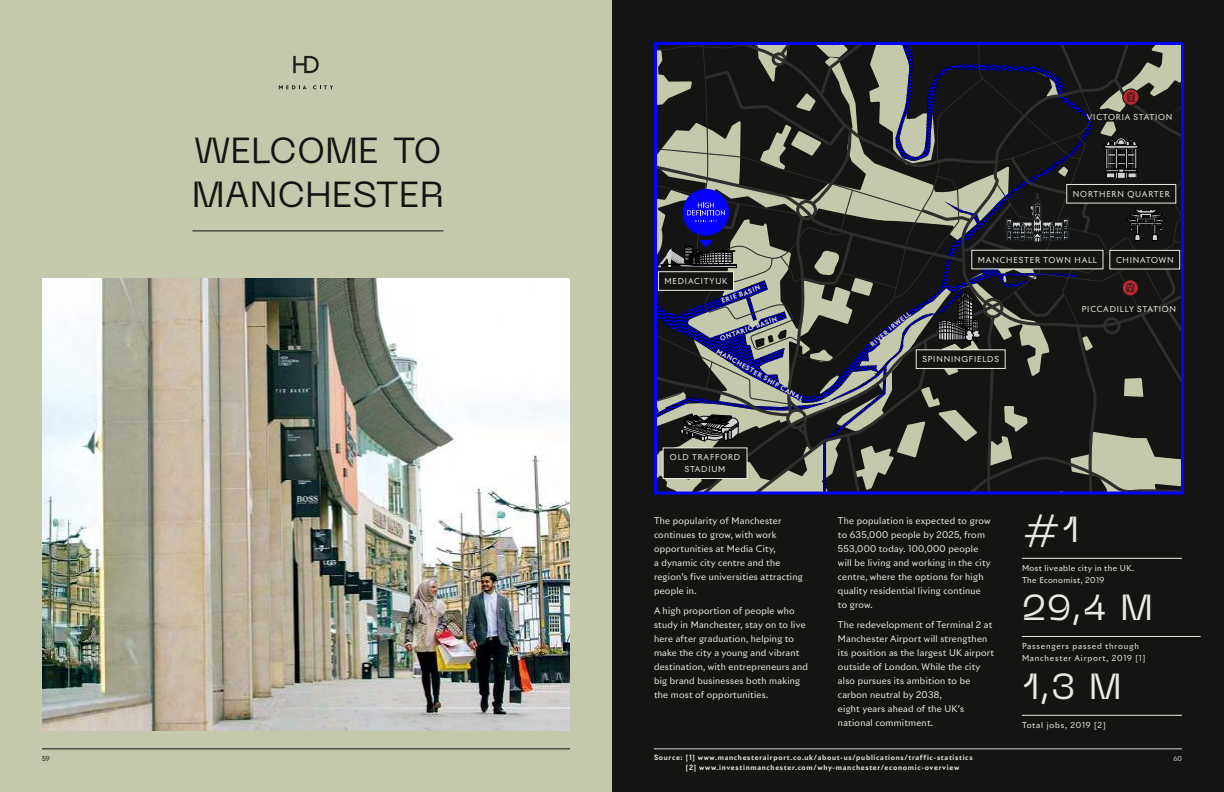
<style>
.page{position:relative;width:1224px;height:792px;background:#fff}
.page>*{position:absolute;margin:0;border:0;box-sizing:border-box;transform-origin:0 0}
.t1{font:36px/43.2px "Neue Machina";letter-spacing:.005em;color:#141412}
.t2{font:36px "Neue Machina";color:#ebebe6}
.t3{font:9px/14px "Riviera Nights";letter-spacing:.03em;color:#ebebe6}
.t4{font:8px/12px "Riviera Nights";letter-spacing:.1em;color:#ebebe6}
.t5{font:8px/12px "Riviera Nights";letter-spacing:.05em;color:#ebebe6}
.t6{font:700 7px/10px "Riviera Nights";letter-spacing:.1em;color:#ebebe6}
.t7{font:700 6.5px "Riviera Nights";color:#ebebe6}
.t8{font:6.5px "Riviera Nights";color:#141412}
.t9{font:6.5px "Riviera Nights";color:#d3d3d3}
</style>
<div class="page">
<div style="left:0;top:0;width:612px;height:792px;background:#c3c9aa"></div>
<div style="left:612px;top:0;width:612px;height:792px;background:#141412"></div>
<img style="left:42px;top:278px;width:528px;height:453px">
<hr style="left:1022px;top:636px;width:179px;height:1px;background:#ebebe6">
<hr style="left:1022px;top:558px;width:160px;height:1px;background:#ebebe6">
<hr style="left:1022px;top:715px;width:160px;height:1px;background:#ebebe6">
<hr style="left:192px;top:231px;width:252px;height:1px;background:#141412">
<hr style="left:654px;top:749px;width:528px;height:1px;background:#d3d3d3">
<hr style="left:42px;top:749px;width:528px;height:1px;background:#141412">
<svg style="left:293px;top:56px;width:26px;height:17px"></svg>
<svg style="left:279px;top:85px;width:27px;height:4px"></svg>
<svg style="left:313px;top:85px;width:20px;height:4px"></svg>
<svg style="left:656px;top:44px;width:527px;height:449px"></svg>
<h1 class="t1" style="left:192px;top:128px;width:253px">WELCOME TO<br>MANCHESTER</h1>
<p class="t4" style="left:665px;top:275px;width:64px">MEDIACITYUK</p>
<p class="t7" style="left:720px;top:297px;width:42px;rotate:-19deg">ERIE BASIN</p>
<p class="t7" style="left:719px;top:334px;width:62px;rotate:-19deg">ONTARIO BASIN</p>
<p class="t7" style="left:719px;top:347px;width:100px;rotate:30deg">MANCHESTER SHIP CANAL</p>
<p class="t4" style="left:670px;top:451px;width:72px;text-align:center">OLD TRAFFORD<br>STADIUM</p>
<p class="t3" style="left:654px;top:514px;width:150px">The popularity of Manchester continues to grow, with work opportunities at Media City,<br>a dynamic city centre and the region’s five universities attracting people in.</p>
<p class="t3" style="left:654px;top:604px;width:155px">A high proportion of people who study in Manchester, stay on to live here after graduation, helping to make the city a young and vibrant destination, with entrepreneurs and big brand businesses both making the most of opportunities.</p>
<p class="t4" style="left:1087px;top:111px;width:87px">VICTORIA STATION</p>
<p class="t4" style="left:1073px;top:188px;width:98px">NORTHERN QUARTER</p>
<p class="t4" style="left:978px;top:254px;width:121px">MANCHESTER TOWN HALL</p>
<p class="t4" style="left:1116px;top:254px;width:59px">CHINATOWN</p>
<p class="t7" style="left:878px;top:333px;width:20px;rotate:-40deg">ER IR</p>
<p class="t4" style="left:922px;top:353px;width:78px">SPINNINGFIELDS</p>
<p class="t4" style="left:1082px;top:302px;width:96px">PICCADILLY STATION</p>
<p class="t3" style="left:838px;top:514px;width:154px">The population is expected to grow to 635,000 people by 2025, from<br>553,000 today. 100,000 people will be living and working in the city centre, where the options for high quality residential living continue to grow.</p>
<p class="t3" style="left:838px;top:618px;width:158px">The redevelopment of Terminal 2 at<br>Manchester Airport will strengthen its position as the largest UK airport outside of London. While the city also pursues its ambition to be carbon neutral by 2038,<br>eight years ahead of the UK’s national commitment.</p>
<h1 class="t2" style="left:1022px;top:506px;width:59px">#1</h1>
<p class="t5" style="left:1022px;top:561px;width:113px">Most liveable city in the UK.<br>The Economist, 2019</p>
<h1 class="t2" style="left:1022px;top:585px;width:132px">29,4 M</h1>
<p class="t4" style="left:1022px;top:640px;width:125px">Passengers passed through<br>Manchester Airport, 2019 [1]</p>
<h1 class="t2" style="left:1022px;top:663px;width:101px">1,3 M</h1>
<p class="t4" style="left:1022px;top:718px;width:85px">Total jobs, 2019 [2]</p>
<p class="t6" style="left:686px;top:753px;width:288px;text-indent:-32px">Source: [1] www.manchesterairport.co.uk/about-us/publications/traffic-statistics [2] www.investinmanchester.com/why-manchester/economic-overview</p>
<p class="t8" style="left:42px;top:755px;width:9px">59</p>
<p class="t9" style="left:1174px;top:755px;width:10px">60</p>
</div>
